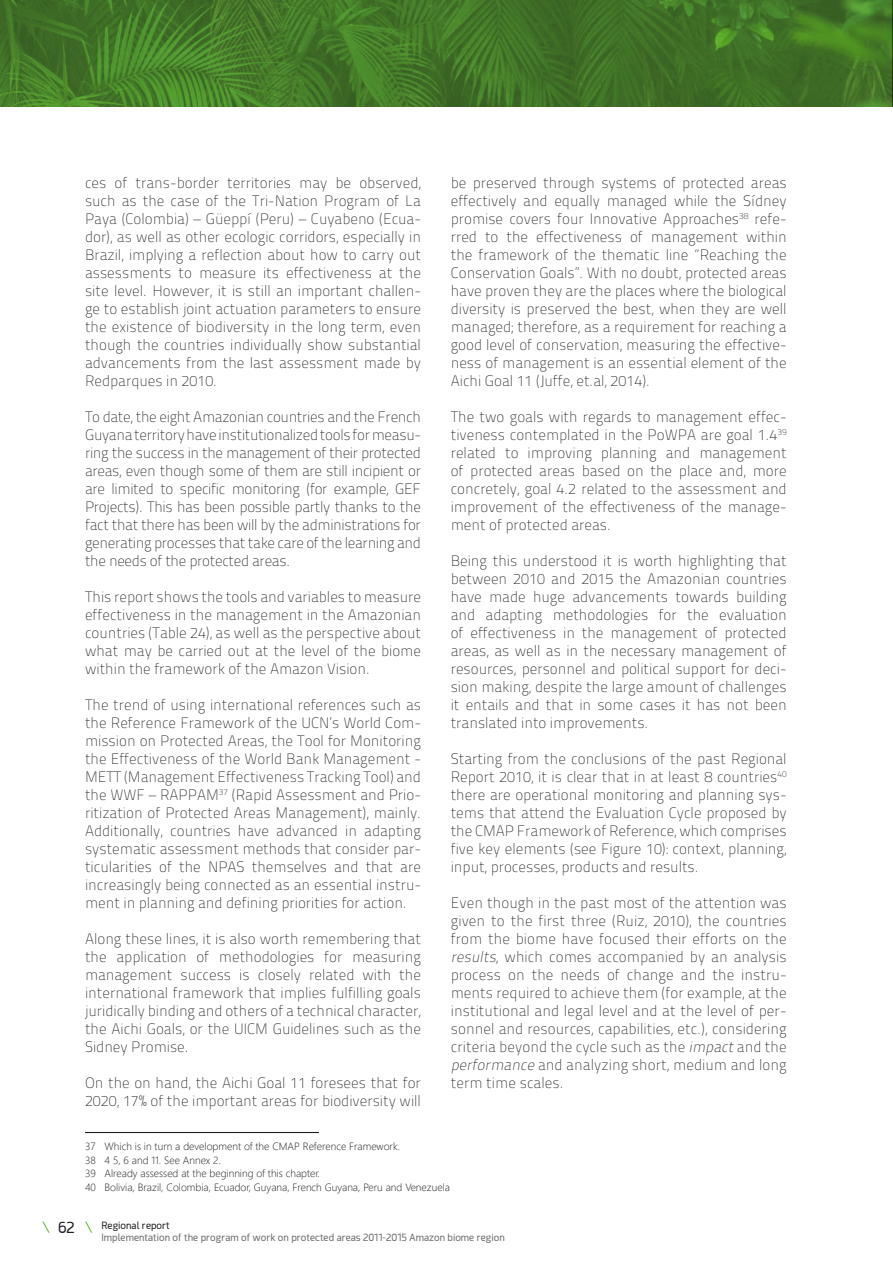
<style>
.page{position:relative;width:893px;height:1276px;background:#fff}
.page>*{position:absolute;margin:0;border:0;box-sizing:border-box;transform-origin:0 0}
.t1{font:15px/18px "Titillium Maps 29 L 1 wt";color:#231f20;text-align:justify}
.t2{font:15px "Acephimere";color:#231f20}
.t3{font:10.5px/13.5px "Webly Sleek UI Light";color:#231f20}
.t4{font:9.75px "Acephimere";color:#6c6d70}
.t5{font:9.75px "Acephimere";color:#231f20}
.s1{font-style:italic}
</style>
<div class="page">
<svg style="left:0;top:0;width:893px;height:106px;background:#437627"></svg>
<hr style="left:85px;top:1132px;width:234px;height:1px;background:#231f20">
<svg style="left:42px;top:1221px;width:7px;height:11px"></svg>
<svg style="left:85px;top:1221px;width:7px;height:11px"></svg>
<p class="t1" style="left:85px;top:173px;width:337px">ces of trans-border territories may be observed, such as the case of the Tri-Nation Program of La Paya (Colombia) – Güeppí (Peru) – Cuyabeno (Ecua&shy;dor), as well as other ecologic corridors, especially in Brazil, implying a reflection about how to carry out assessments to measure its effectiveness at the site level. However, it is still an important challen&shy;ge to establish joint actuation parameters to ensure the existence of biodiversity in the long term, even though the countries individually show substantial advancements from the last assessment made by Redparques in 2010.</p>
<p class="t1" style="left:85px;top:407px;width:337px">To date, the eight Amazonian countries and the French Guyana territory have institutionalized tools for measu&shy;ring the success in the management of their protected areas, even though some of them are still incipient or are limited to specific monitoring (for example, GEF Projects). This has been possible partly thanks to the fact that there has been will by the administrations for generating processes that take care of the learning and the needs of the protected areas.</p>
<p class="t1" style="left:85px;top:587px;width:337px">This report shows the tools and variables to measure effectiveness in the management in the Amazonian countries (Table 24), as well as the perspective about what may be carried out at the level of the biome within the framework of the Amazon Vision.</p>
<p class="t1" style="left:85px;top:695px;width:337px">The trend of using international references such as the Reference Framework of the UCN’s World Com&shy;mission on Protected Areas, the Tool for Monitoring the Effectiveness of the World Bank Management - METT (Management Effectiveness Tracking Tool) and the WWF – RAPPAM<sup>37</sup> (Rapid Assessment and Prio&shy;ritization of Protected Areas Management), mainly.<br>Additionally, countries have advanced in adapting systematic assessment methods that consider par&shy;ticularities of the NPAS themselves and that are increasingly being connected as an essential instru&shy;ment in planning and defining priorities for action.</p>
<p class="t1" style="left:85px;top:929px;width:337px">Along these lines, it is also worth remembering that the application of methodologies for measuring management success is closely related with the international framework that implies fulfilling goals juridically binding and others of a technical character, the Aichi Goals, or the UICM Guidelines such as the Sidney Promise.</p>
<p class="t1" style="left:85px;top:1073px;width:337px">On the on hand, the Aichi Goal 11 foresees that for<br>2020, 17% of the important areas for biodiversity will</p>
<p class="t1" style="left:451px;top:173px;width:337px">be preserved through systems of protected areas effectively and equally managed while the Sídney promise covers four Innovative Approaches<sup>38</sup> refe&shy;rred to the effectiveness of management within the framework of the thematic line “Reaching the Conservation Goals”. With no doubt, protected areas have proven they are the places where the biological diversity is preserved the best, when they are well managed; therefore, as a requirement for reaching a good level of conservation, measuring the effective&shy;ness of management is an essential element of the Aichi Goal 11 (Juffe, et.al, 2014).</p>
<p class="t1" style="left:451px;top:407px;width:337px">The two goals with regards to management effec&shy;tiveness contemplated in the PoWPA are goal 1.4<sup>39 </sup>related to improving planning and management of protected areas based on the place and, more concretely, goal 4.2 related to the assessment and improvement of the effectiveness of the manage&shy;ment of protected areas.</p>
<p class="t1" style="left:451px;top:551px;width:337px">Being this understood it is worth highlighting that between 2010 and 2015 the Amazonian countries have made huge advancements towards building and adapting methodologies for the evaluation of effectiveness in the management of protected areas, as well as in the necessary management of resources, personnel and political support for deci&shy;sion making, despite the large amount of challenges it entails and that in some cases it has not been translated into improvements.</p>
<p class="t1" style="left:451px;top:749px;width:337px">Starting from the conclusions of the past Regional Report 2010, it is clear that in at least 8 countries<sup>40 </sup>there are operational monitoring and planning sys&shy;tems that attend the Evaluation Cycle proposed by the CMAP Framework of Reference, which comprises five key elements (see Figure 10): context, planning, input, processes, products and results.</p>
<p class="t1" style="left:451px;top:893px;width:337px">Even though in the past most of the attention was given to the first three (Ruiz, 2010), the countries from the biome have focused their efforts on the <span class="s1">results</span>, which comes accompanied by an analysis process on the needs of change and the instru&shy;ments required to achieve them (for example, at the institutional and legal level and at the level of per&shy;sonnel and resources, capabilities, etc.), considering criteria beyond the cycle such as the <span class="s1">impact</span>and the <span class="s1">performance</span> and analyzing short, medium and long term time scales.</p>
<p class="t3" style="left:85px;top:1139px;width:366px">37 Which is in turn a development of the CMAP Reference Framework.<br>38 4 5, 6 and 11. See Annex 2.<br>39 Already assessed at the beginning of this chapter.<br>40 Bolivia, Brazil, Colombia, Ecuador, Guyana, French Guyana, Peru and Venezuela</p>
<p class="t2" style="left:58px;top:1217px;width:18px">62</p>
<p class="t5" style="left:101px;top:1218px;width:70px">Regional report</p>
<p class="t4" style="left:101px;top:1230px;width:405px">Implementation of the program of work on protected areas 2011-2015 Amazon biome region</p>
</div>
